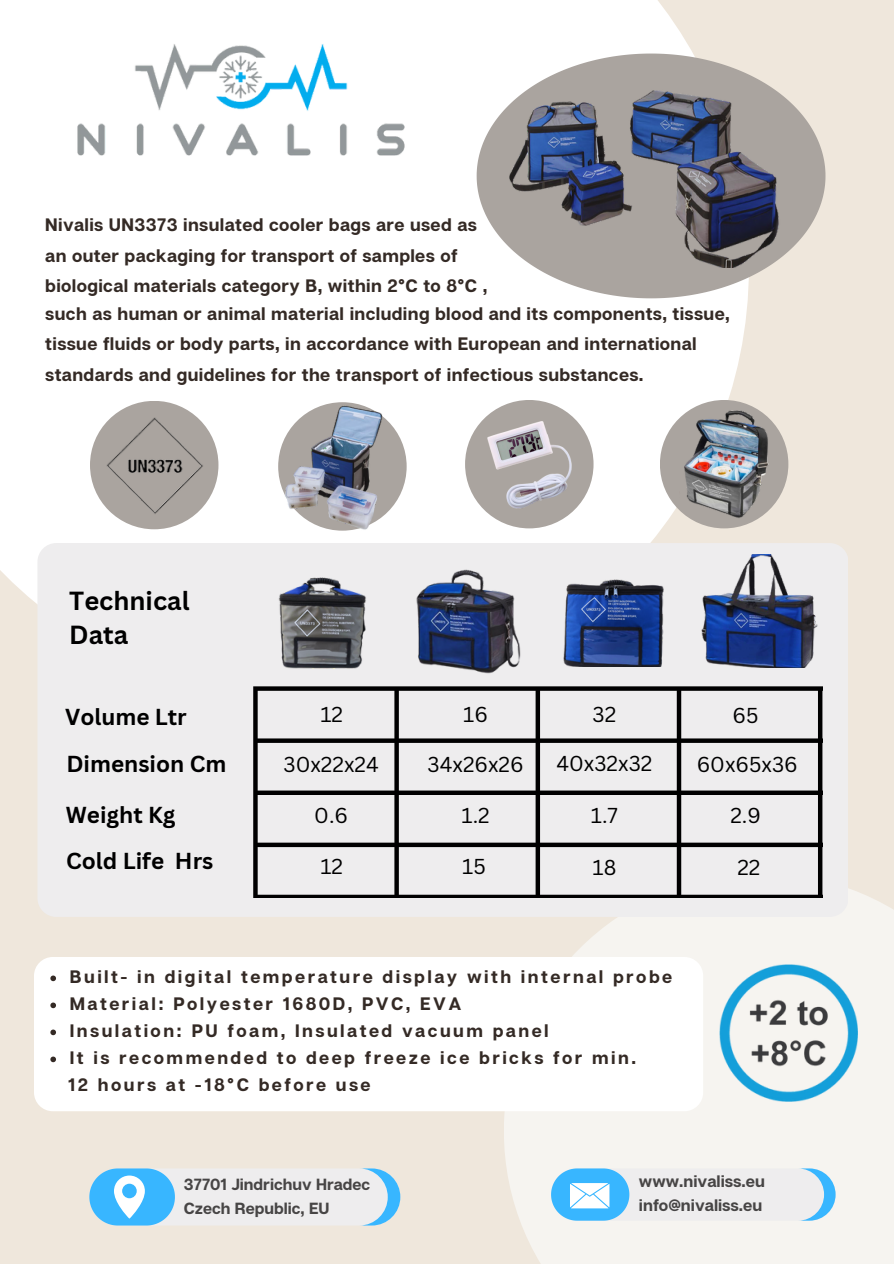
<style>
.page{position:relative;width:894px;height:1264px;background:#fff}
.page>*{position:absolute;margin:0;border:0;box-sizing:border-box;transform-origin:0 0}
.t1{font:700 25.5px/34.8px "Canva Sans";color:#000}
.t2{font:700 22.5px "Canva Sans";color:#000}
.t3{font:21px "Canva Sans";color:#000}
.t4{font:700 18px/30.3px "Articulat CF";letter-spacing:.02em;color:#342a25}
.t5{font:700 18px "Articulat CF";letter-spacing:.135em;color:#342a25}
.t6{font:700 16.5px/24.8px "Articulat CF";color:#474545}
.t7{font:700 16.2px "Articulat CF";color:#474545}
</style>
<div class="page">
<div style="left:0;top:0;width:893px;height:1263px;background:#efe7dc"></div>
<div style="left:0;top:0;width:748px;height:604px;background:#fff"></div>
<div style="left:90px;top:401px;width:128px;height:128px;background:#aaa49f;border-radius:50%"></div>
<div style="left:503px;top:873px;width:390px;height:390px;background:#f6f4f0"></div>
<div style="left:37px;top:543px;width:811px;height:373px;background:#eeedee;border-radius:19px"></div>
<img style="left:34px;top:1px;width:431px;height:205px">
<div style="left:34px;top:957px;width:669px;height:154px;background:#fff;border-radius:19px"></div>
<svg style="left:89px;top:1168px;width:311px;height:57px;background:#c4e0f1"></svg>
<svg style="left:551px;top:1168px;width:284px;height:52px"></svg>
<svg style="left:253px;top:686px;width:569px;height:211px"></svg>
<img style="left:278px;top:577px;width:88px;height:92px">
<img style="left:416px;top:569px;width:105px;height:105px">
<img style="left:701px;top:554px;width:117px;height:113px">
<img style="left:563px;top:579px;width:100px;height:87px">
<svg style="left:476px;top:54px;width:349px;height:244px"></svg>
<img style="left:497px;top:84px;width:291px;height:183px">
<div style="left:278px;top:402px;width:128px;height:128px;background:#aaa49f;border-radius:50%"></div>
<img style="left:278px;top:401px;width:112px;height:136px">
<div style="left:465px;top:400px;width:128px;height:128px;background:#aaa49f;border-radius:50%"></div>
<img style="left:487px;top:421px;width:84px;height:87px">
<div style="left:659px;top:400px;width:129px;height:128px;background:#aaa49f;border-radius:50%"></div>
<img style="left:679px;top:404px;width:110px;height:122px">
<img style="left:719px;top:964px;width:137px;height:137px">
<img style="left:104px;top:415px;width:100px;height:100px">
<svg style="left:50px;top:975px;width:6px;height:6px"></svg>
<svg style="left:50px;top:1002px;width:6px;height:6px"></svg>
<svg style="left:50px;top:1029px;width:6px;height:6px"></svg>
<svg style="left:50px;top:1056px;width:6px;height:6px"></svg>
<p class="t4" style="left:45px;top:209px;width:443px">Nivalis UN3373 insulated cooler bags are used as an outer packaging for transport of samples of biological materials category B, within 2°C to 8°C ,</p>
<p class="t4" style="left:45px;top:298px;width:685px">such as human or animal material including blood and its components, tissue, tissue fluids or body parts, in accordance with European and international standards and guidelines for the transport of infectious substances.</p>
<p class="t1" style="left:69px;top:582px;width:122px">Technical<br>Data</p>
<p class="t2" style="left:65px;top:701px;width:123px">Volume Ltr</p>
<p class="t3" style="left:320px;top:699px;width:24px">12</p>
<h3 class="t2" style="left:66px;top:748px;width:161px">Dimension Cm</h3>
<h3 class="t2" style="left:66px;top:798px;width:111px">Weight Kg</h3>
<h3 class="t2" style="left:66px;top:844px;width:149px">Cold Life Hrs</h3>
<h3 class="t3" style="left:463px;top:699px;width:26px">16</h3>
<h3 class="t3" style="left:592px;top:699px;width:25px">32</h3>
<h3 class="t3" style="left:732px;top:701px;width:27px">65</h3>
<p class="t3" style="left:283px;top:749px;width:97px">30x22x24</p>
<h3 class="t3" style="left:427px;top:749px;width:97px">34x26x26</h3>
<h3 class="t3" style="left:556px;top:748px;width:97px">40x32x32</h3>
<p class="t3" style="left:696px;top:749px;width:102px">60x65x36</p>
<p class="t3" style="left:314px;top:800px;width:35px">0.6</p>
<p class="t3" style="left:461px;top:800px;width:30px">1.2</p>
<p class="t3" style="left:590px;top:800px;width:29px">1.7</p>
<p class="t3" style="left:730px;top:800px;width:32px">2.9</p>
<p class="t3" style="left:320px;top:851px;width:24px">12</p>
<h4 class="t3" style="left:462px;top:851px;width:25px">15</h4>
<p class="t3" style="left:592px;top:852px;width:25px">18</p>
<p class="t3" style="left:737px;top:852px;width:25px">22</p>
<h2 class="t5" style="left:70px;top:965px;width:604px">Built- in digital temperature display with internal probe</h2>
<h2 class="t5" style="left:70px;top:992px;width:393px">Material: Polyester 1680D, PVC, EVA</h2>
<p class="t5" style="left:70px;top:1019px;width:480px">Insulation: PU foam, Insulated vacuum panel</p>
<p class="t5" style="left:70px;top:1046px;width:567px">It is recommended to deep freeze ice bricks for min.</p>
<p class="t5" style="left:68px;top:1073px;width:304px">12 hours at -18°C before use</p>
<p class="t7" style="left:184px;top:1174px;width:188px">37701 Jindrichuv Hradec</p>
<p class="t7" style="left:184px;top:1197px;width:147px">Czech Republic, EU</p>
<p class="t6" style="left:638px;top:1167px;width:127px">www.nivaliss.eu info@nivaliss.eu</p>
</div>
